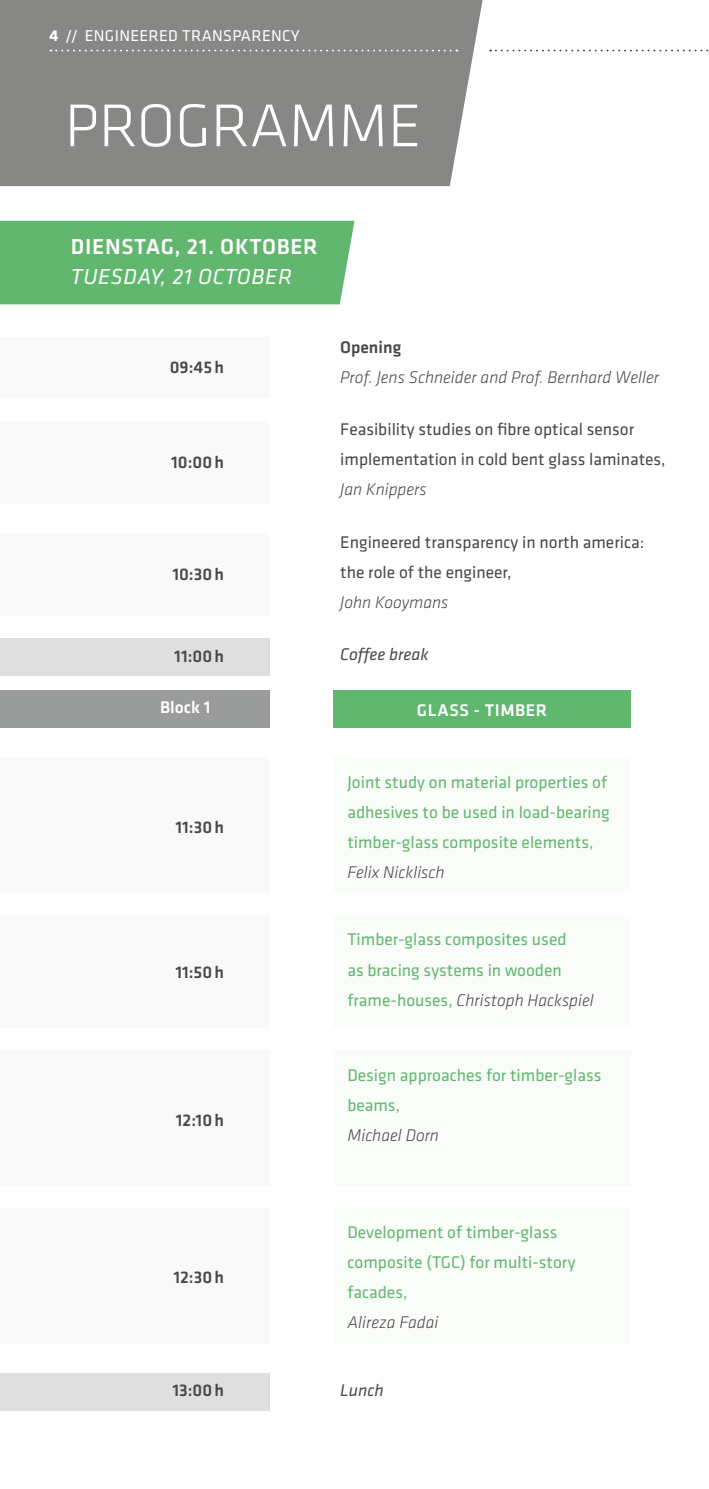
<style>
.page{position:relative;width:709px;height:1489px;background:#fff}
.page>*{position:absolute;margin:0;border:0;box-sizing:border-box;transform-origin:0 0}
.t1{font:300 62.5px "Klavika";color:#fff}
.t2{font:500 22.5px "Klavika";letter-spacing:.03em;color:#fff}
.t3{font:italic 22.5px "Klavika";letter-spacing:.03em;color:#fff}
.t4{font:17.5px/30px "Klavika";color:#62b76f}
.t5{font:17.5px/30px "Klavika";color:#494948}
.t6{font:italic 300 17.5px "Klavika";color:#494948}
.t7{font:500 17.5px "Klavika";color:#494948}
.t8{font:500 17.5px "Klavika";letter-spacing:.03em;color:#fff}
.t9{font:italic 17.5px "Klavika";color:#494948}
.t10{font:16.25px "Klavika";letter-spacing:.02em;color:#fff}
.s1{font-weight:700}
.s2{font-weight:300;font-style:italic;color:#494948}
</style>
<div class="page">
<div style="left:333px;top:758px;width:298px;height:135px;background:#fafcfa"></div>
<div style="left:333px;top:915px;width:298px;height:113px;background:#fafcfa"></div>
<div style="left:333px;top:1050px;width:298px;height:135px;background:#fafcfa"></div>
<div style="left:333px;top:1208px;width:298px;height:135px;background:#fafcfa"></div>
<div style="left:0;top:221px;width:354px;height:83px;background:#62b76f"></div>
<div style="left:0;top:338px;width:268px;height:60px;background:#f9f9f9"></div>
<div style="left:0;top:421px;width:268px;height:82px;background:#f9f9f9"></div>
<div style="left:0;top:532px;width:268px;height:83px;background:#f9f9f9"></div>
<div style="left:0;top:638px;width:269px;height:37px;background:#dfdfe0"></div>
<div style="left:0;top:1373px;width:269px;height:37px;background:#dfdfe0"></div>
<div style="left:0;top:758px;width:269px;height:134px;background:#f9f9f9"></div>
<div style="left:0;top:915px;width:269px;height:113px;background:#f9f9f9"></div>
<div style="left:0;top:1050px;width:269px;height:135px;background:#f9f9f9"></div>
<div style="left:0;top:1208px;width:269px;height:134px;background:#f9f9f9"></div>
<div style="left:0;top:690px;width:269px;height:38px;background:#9a9b9b"></div>
<div style="left:333px;top:690px;width:298px;height:38px;background:#62b76f"></div>
<svg style="left:490px;top:50px;width:219px;height:1px"></svg>
<div style="left:0;top:0;width:482px;height:186px;background:#878786"></div>
<svg style="left:51px;top:50px;width:406px;height:1px"></svg>
<p class="t10" style="left:50px;top:25px;width:252px"><span class="s1">4</span> // ENGINEERED TRANSPARENCY</p>
<h1 class="t1" style="left:65px;top:88px;width:358px">PROGRAMME</h1>
<p class="t2" style="left:71px;top:231px;width:248px">DIENSTAG, 21. OKTOBER</p>
<p class="t3" style="left:71px;top:262px;width:223px">TUESDAY, 21 OCTOBER</p>
<p class="t7" style="left:170px;top:356px;width:56px">09:45h</p>
<p class="t7" style="left:171px;top:450px;width:54px">10:00h</p>
<p class="t7" style="left:172px;top:562px;width:53px">10:30h</p>
<p class="t7" style="left:174px;top:644px;width:51px">11:00h</p>
<p class="t8" style="left:160px;top:695px;width:52px">Block 1</p>
<p class="t7" style="left:340px;top:335px;width:62px">Opening</p>
<p class="t6" style="left:340px;top:366px;width:320px">Prof. Jens Schneider and Prof. Bernhard Weller</p>
<p class="t5" style="left:340px;top:414px;width:327px">Feasibility studies on fibre optical sensor implementation in cold bent glass laminates,</p>
<p class="t6" style="left:340px;top:479px;width:88px">Jan Knippers</p>
<p class="t5" style="left:340px;top:526px;width:305px">Engineered transparency in north america: the role of the engineer,</p>
<p class="t6" style="left:340px;top:591px;width:110px">John Kooymans</p>
<p class="t9" style="left:340px;top:643px;width:90px">Coffee break</p>
<p class="t8" style="left:417px;top:698px;width:132px">GLASS - TIMBER</p>
<p class="t7" style="left:175px;top:815px;width:50px">11:30h</p>
<p class="t7" style="left:175px;top:960px;width:50px">11:50h</p>
<p class="t7" style="left:176px;top:1107px;width:50px">12:10h</p>
<p class="t4" style="left:347px;top:766px;width:264px">Joint study on material properties of adhesives to be used in load-bearing timber-glass composite elements,</p>
<p class="t6" style="left:347px;top:861px;width:99px">Felix Nicklisch</p>
<p class="t4" style="left:347px;top:924px;width:248px">Timber-glass composites used<br>as bracing systems in wooden frame-houses, <span class="s2">Christoph Hackspiel</span></p>
<p class="t4" style="left:347px;top:1059px;width:255px">Design approaches for timber-glass beams,</p>
<p class="t6" style="left:347px;top:1124px;width:93px">Michael Dorn</p>
<p class="t7" style="left:173px;top:1265px;width:52px">12:30h</p>
<p class="t7" style="left:172px;top:1377px;width:53px">13:00h</p>
<p class="t4" style="left:347px;top:1216px;width:230px">Development of timber-glass composite (TGC) for multi-story facades,</p>
<p class="t6" style="left:347px;top:1311px;width:92px">Alireza Fadai</p>
<p class="t9" style="left:340px;top:1378px;width:45px">Lunch</p>
</div>
